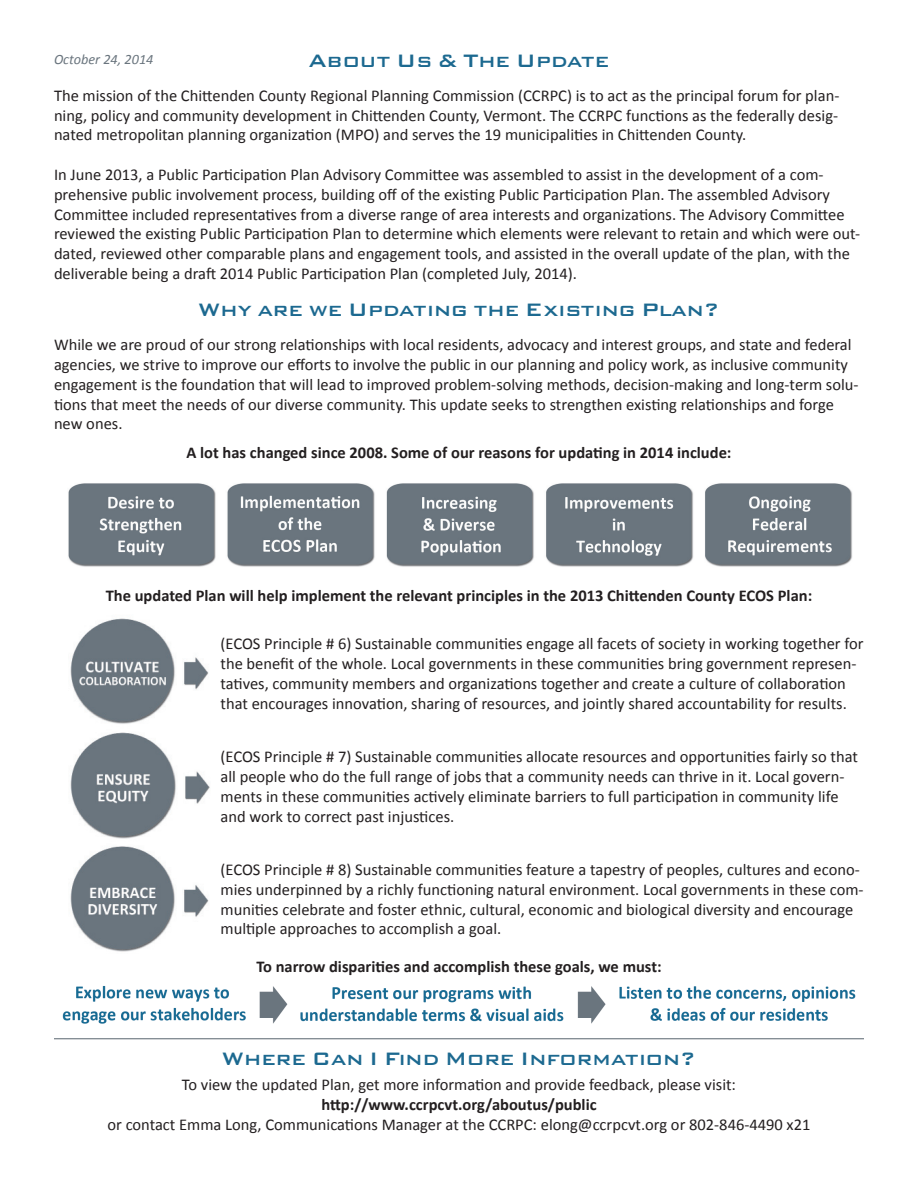
<style>
.page{position:relative;width:918px;height:1188px;background:#fff}
.page>*{position:absolute;margin:0;border:0;box-sizing:border-box;transform-origin:0 0}
.t1{font:500 24px "Bank Gothic E Md BT";color:#1c6990}
.t2{font:16.5px/19.8px "Calibri";color:#231f20}
.t3{font:700 16.5px "Calibri";color:#231f20}
.t4{font:italic 14.25px "Calibri";color:#6a757e}
</style>
<div class="page">
<hr style="left:54px;top:1038px;width:810px;height:1px;background:#6a757e">
<img style="left:70px;top:618px;width:140px;height:334px">
<img style="left:68px;top:483px;width:784px;height:84px">
<img style="left:62px;top:986px;width:794px;height:38px">
<p class="t1" style="left:308px;top:47px;width:303px">About Us &amp; The Update</p>
<p class="t2" style="left:54px;top:85px;width:787px;text-align:justify">The mission of the Chittenden County Regional Planning Commission (CCRPC) is to act as the principal forum for plan&shy;ning, policy and community development in Chittenden County, Vermont. The CCRPC functions as the federally desig&shy;nated metropolitan planning organization (MPO) and serves the 19 municipalities in Chittenden County.</p>
<p class="t2" style="left:54px;top:165px;width:808px">In June 2013, a Public Participation Plan Advisory Committee was assembled to assist in the development of a com&shy;prehensive public involvement process, building off of the existing Public Participation Plan. The assembled Advisory Committee included representatives from a diverse range of area interests and organizations. The Advisory Committee reviewed the existing Public Participation Plan to determine which elements were relevant to retain and which were out&shy;dated, reviewed other comparable plans and engagement tools, and assisted in the overall update of the plan, with the deliverable being a draft 2014 Public Participation Plan (completed July, 2014).</p>
<p class="t1" style="left:198px;top:296px;width:523px">Why are we Updating the Existing Plan?</p>
<p class="t2" style="left:54px;top:335px;width:806px">While we are proud of our strong relationships with local residents, advocacy and interest groups, and state and federal agencies, we strive to improve our efforts to involve the public in our planning and policy work, as inclusive community engagement is the foundation that will lead to improved problem-solving methods, decision-making and long-term solu&shy;tions that meet the needs of our diverse community. This update seeks to strengthen existing relationships and forge new ones.</p>
<p class="t3" style="left:186px;top:442px;width:547px">A lot has changed since 2008. Some of our reasons for updating in 2014 include:</p>
<p class="t4" style="left:54px;top:50px;width:101px">October 24, 2014</p>
<p class="t3" style="left:106px;top:585px;width:708px">The updated Plan will help implement the relevant principles in the 2013 Chittenden County ECOS Plan:</p>
<p class="t2" style="left:220px;top:634px;width:645px">(ECOS Principle # 6) Sustainable communities engage all facets of society in working together for the benefit of the whole. Local governments in these communities bring government represen&shy;tatives, community members and organizations together and create a culture of collaboration that encourages innovation, sharing of resources, and jointly shared accountability for results.</p>
<p class="t2" style="left:220px;top:747px;width:639px">(ECOS Principle # 7) Sustainable communities allocate resources and opportunities fairly so that all people who do the full range of jobs that a community needs can thrive in it. Local govern&shy;ments in these communities actively eliminate barriers to full participation in community life and work to correct past injustices.</p>
<p class="t2" style="left:220px;top:860px;width:645px">(ECOS Principle # 8) Sustainable communities feature a tapestry of peoples, cultures and econo&shy;mies underpinned by a richly functioning natural environment. Local governments in these com&shy;munities celebrate and foster ethnic, cultural, economic and biological diversity and encourage multiple approaches to accomplish a goal.</p>
<p class="t3" style="left:256px;top:956px;width:407px">To narrow disparities and accomplish these goals, we must:</p>
<p class="t1" style="left:222px;top:1046px;width:476px">Where Can I Find More Information?</p>
<p class="t2" style="left:182px;top:1075px;width:556px">To view the updated Plan, get more information and provide feedback, please visit:</p>
<p class="t3" style="left:321px;top:1094px;width:277px">http://www.ccrpcvt.org/aboutus/public</p>
<p class="t2" style="left:108px;top:1115px;width:704px">or contact Emma Long, Communications Manager at the CCRPC: elong@ccrpcvt.org or 802-846-4490 x21</p>
</div>
